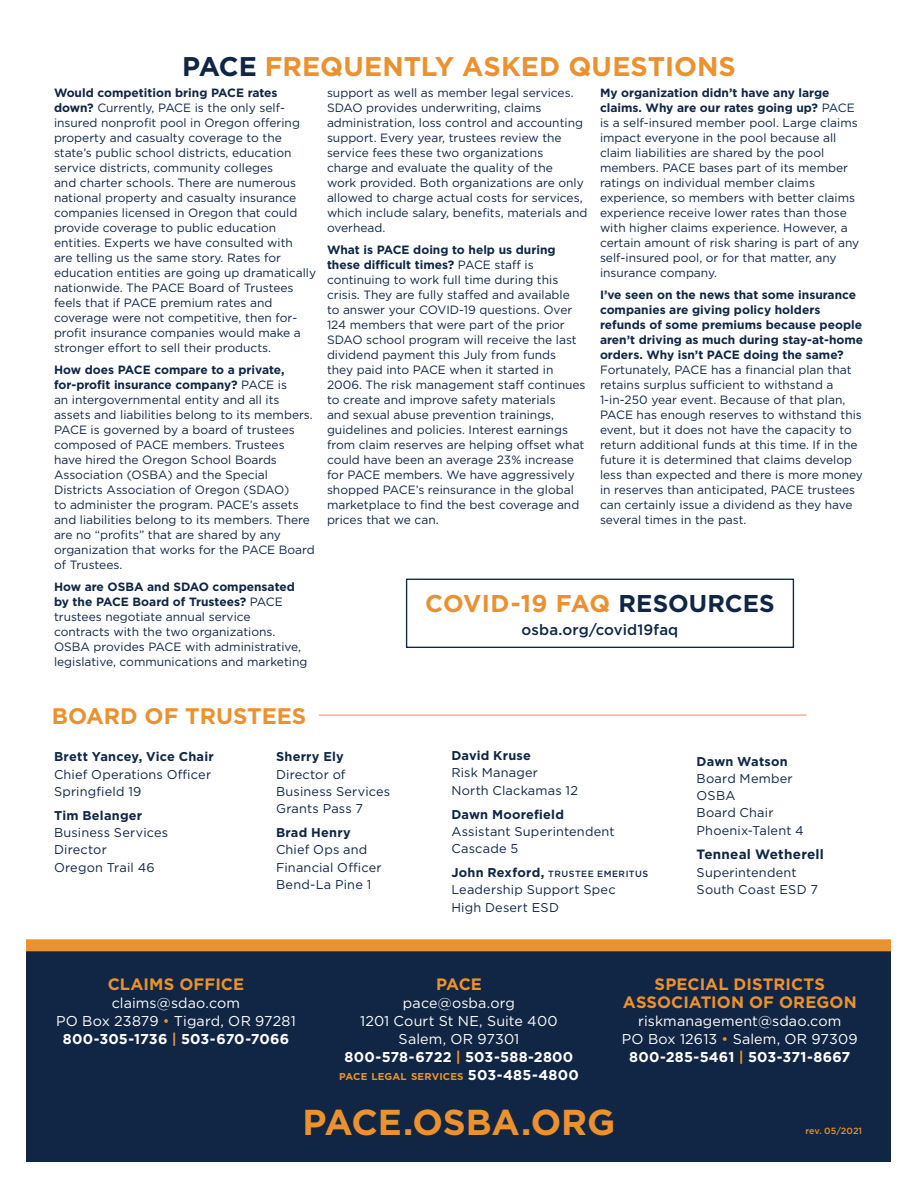
<style>
.page{position:relative;width:918px;height:1188px;background:#fff}
.page>*{position:absolute;margin:0;border:0;box-sizing:border-box;transform-origin:0 0}
.Small_Headline{font:700 36px "Gotham";letter-spacing:-.01em;color:#ec912f}
.Bigger_Heading{font:700 27px "Gotham";color:#ec912f}
.Bigger_Heading-2{font:700 24.3px "Gotham";letter-spacing:.005em;color:#ec912f}
.Text{font:700 22.5px "Gotham";color:#ec912f}
.Text-2{font:700 16.5px/18px "Gotham";letter-spacing:.005em;color:#ec912f;text-align:center}
.Bigger_Heading-3{font:500 15px "Gotham";letter-spacing:.005em;color:#102644}
.Text-3{font:14.25px/18px "Gotham";letter-spacing:.01em;color:#fff;text-align:center}
.Text-4{font:700 14.25px "Gotham";letter-spacing:.015em;color:#fff}
.Text-5{font:700 13.5px "Gotham";letter-spacing:.015em;color:#102644}
.Text-6{font:12.75px/17.2px "Gotham";letter-spacing:.015em;color:#102644}
.Text-7{font:12px/15px "Gotham";color:#102644}
.Text-8{font:700 10.05px "Gotham";letter-spacing:.01em;color:#ec912f}
.Text-9{font:500 9px "Gotham";letter-spacing:.055em;color:#102644}
.Text-10{font:500 9px "Gotham";letter-spacing:.005em;color:#ec912f}
.s1{color:#102644}
.s2{font-weight:700}
.s3{font-weight:700;font-size:12.75px}
.s4{color:#ec912f}
.s5{font-weight:700;color:#ec912f}
.s6{font-size:14.25px;color:#fff}
</style>
<div class="page">
<div style="left:8px;top:945px;width:904px;height:236px;background:#102644"></div>
<div style="left:2px;top:939px;width:916px;height:248px;border:12px solid #ec912f"></div>
<hr style="left:319px;top:715px;width:488px;height:1px;background:#ec912f">
<div style="left:406px;top:579px;width:388px;height:69px;border:1px solid #102644"></div>
<div style="left:0;top:1162px;width:918px;height:26px;background:#fff"></div>
<div style="left:891px;top:1px;width:27px;height:1186px;background:#fff"></div>
<div style="left:0;top:1px;width:26px;height:1186px;background:#fff"></div>
<p class="Bigger_Heading" style="left:182px;top:48px;width:555px"><span class="s1">PACE</span> FREQUENTLY ASKED QUESTIONS</p>
<p class="Text-7" style="left:54px;top:85px;width:264px"><span class="s2">Would competition bring PACE rates down?</span> Currently, PACE is the only self&shy;insured nonprofit pool in Oregon offering property and casualty coverage to the state’s public school districts, education service districts, community colleges<br>and charter schools. There are numerous national property and casualty insurance companies licensed in Oregon that could provide coverage to public education entities. Experts we have consulted with<br>are telling us the same story. Rates for education entities are going up dramatically nationwide. The PACE Board of Trustees feels that if PACE premium rates and coverage were not competitive, then for&shy;profit insurance companies would make a stronger effort to sell their products.</p>
<p class="Text-7" style="left:54px;top:362px;width:262px"><span class="s2">How does PACE compare to a private, for-profit insurance company?</span> PACE is<br>an intergovernmental entity and all its assets and liabilities belong to its members.<br>PACE is governed by a board of trustees composed of PACE members. Trustees have hired the Oregon School Boards Association (OSBA) and the Special Districts Association of Oregon (SDAO)<br>to administer the program. PACE’s assets and liabilities belong to its members. There are no “profits” that are shared by any organization that works for the PACE Board of Trustees.</p>
<p class="Text-7" style="left:54px;top:579px;width:255px"><span class="s2">How are OSBA and SDAO compensated by the PACE Board of Trustees?</span> PACE trustees negotiate annual service contracts with the two organizations.<br>OSBA provides PACE with administrative, legislative, communications and marketing</p>
<p class="Text-7" style="left:327px;top:85px;width:262px">support as well as member legal services.<br>SDAO provides underwriting, claims administration, loss control and accounting support. Every year, trustees review the service fees these two organizations<br>charge and evaluate the quality of the<br>work provided. Both organizations are only allowed to charge actual costs for services, which include salary, benefits, materials and overhead.</p>
<p class="Text-7" style="left:327px;top:242px;width:260px"><span class="s2">What is PACE doing to help us during these difficult times?</span> PACE staff is continuing to work full time during this crisis. They are fully staffed and available<br>to answer your COVID-19 questions. Over 124 members that were part of the prior SDAO school program will receive the last dividend payment this July from funds<br>they paid into PACE when it started in 2006. The risk management staff continues to create and improve safety materials<br>and sexual abuse prevention trainings, guidelines and policies. Interest earnings from claim reserves are helping offset what could have been an average 23% increase for PACE members. We have aggressively shopped PACE’s reinsurance in the global marketplace to find the best coverage and prices that we can.</p>
<p class="Text-7" style="left:600px;top:85px;width:261px"><span class="s2">My organization didn’t have any large claims. Why are our rates going up?</span> PACE is a self-insured member pool. Large claims impact everyone in the pool because all claim liabilities are shared by the pool members. PACE bases part of its member ratings on individual member claims experience, so members with better claims experience receive lower rates than those with higher claims experience. However, a certain amount of risk sharing is part of any self-insured pool, or for that matter, any insurance company.</p>
<p class="Text-7" style="left:600px;top:287px;width:265px"><span class="s2">I’ve seen on the news that some insurance companies are giving policy holders refunds of some premiums because people aren’t driving as much during stay-at-home orders. Why isn’t PACE doing the same?<br></span>Fortunately, PACE has a financial plan that retains surplus sufficient to withstand a 1-in-250 year event. Because of that plan, PACE has enough reserves to withstand this event, but it does not have the capacity to return additional funds at this time. If in the future it is determined that claims develop less than expected and there is more money in reserves than anticipated, PACE trustees can certainly issue a dividend as they have several times in the past.</p>
<p class="Bigger_Heading-2" style="left:425px;top:587px;width:351px">COVID-19 FAQ <span class="s1">RESOURCES</span></p>
<p class="Bigger_Heading-3" style="left:522px;top:619px;width:158px">osba.org/covid19faq</p>
<p class="Text" style="left:52px;top:701px;width:256px">BOARD OF TRUSTEES</p>
<p class="Text-6" style="left:54px;top:748px;width:161px"><span class="s2">Brett Yancey, Vice Chair<br></span>Chief Operations Officer<br>Springfield 19</p>
<p class="Text-6" style="left:54px;top:806px;width:116px"><span class="s2">Tim Belanger<br></span>Business Services<br>Director<br>Oregon Trail 46</p>
<p class="Text-6" style="left:276px;top:748px;width:116px"><span class="s2">Sherry Ely<br></span>Director of<br>Business Services<br>Grants Pass 7</p>
<p class="Text-6" style="left:276px;top:824px;width:107px"><span class="s2">Brad Henry<br></span>Chief Ops and<br>Financial Officer<br>Bend-La Pine 1</p>
<p class="Text-6" style="left:451px;top:747px;width:128px"><span class="s2">David Kruse<br></span>Risk Manager<br>North Clackamas 12</p>
<p class="Text-6" style="left:451px;top:805px;width:165px"><span class="s2">Dawn Moorefield<br></span>Assistant Superintendent<br>Cascade 5</p>
<p class="Text-9" style="left:451px;top:868px;width:198px"><span class="s3">John Rexford,</span> TRUSTEE EMERITUS</p>
<p class="Text-6" style="left:451px;top:881px;width:166px">Leadership Support Spec<br>High Desert ESD</p>
<p class="Text-6" style="left:697px;top:752px;width:109px"><span class="s2">Dawn Watson<br></span>Board Member<br>OSBA<br>Board Chair<br>Phoenix-Talent 4</p>
<p class="Text-5" style="left:697px;top:846px;width:129px">Tenneal Wetherell</p>
<p class="Text-6" style="left:697px;top:863px;width:123px">Superintendent<br>South Coast ESD 7</p>
<p class="Text-2" style="left:108px;top:975px;width:138px">CLAIMS OFFICE</p>
<p class="Text-3" style="left:56px;top:994px;width:241px">claims@sdao.com<br>PO Box 23879 <span class="s4">•</span> Tigard, OR 97281<br><span class="s2">800-305-1736</span> <span class="s5">|</span> <span class="s2">503-670-7066</span></p>
<p class="Text-2" style="left:436px;top:975px;width:47px">PACE</p>
<p class="Text-3" style="left:360px;top:994px;width:199px">pace@osba.org<br>1201 Court St NE, Suite 400<br>Salem, OR 97301</p>
<p class="Text-4" style="left:345px;top:1047px;width:230px">800-578-6722 <span class="s4">|</span> 503-588-2800</p>
<p class="Text-8" style="left:339px;top:1070px;width:241px">PACE LEGAL SERVICES <span class="s6">503-485-4800</span></p>
<p class="Text-2" style="left:623px;top:975px;width:235px">SPECIAL DISTRICTS<br>ASSOCIATION OF OREGON</p>
<p class="Text-3" style="left:622px;top:1012px;width:237px">riskmanagement@sdao.com<br>PO Box 12613 <span class="s4">•</span> Salem, OR 97309</p>
<p class="Text-4" style="left:629px;top:1047px;width:223px">800-285-5461 <span class="s4">|</span> 503-371-8667</p>
<p class="Small_Headline" style="left:303px;top:1098px;width:314px">PACE.OSBA.ORG</p>
<p class="Text-10" style="left:806px;top:1125px;width:58px">rev. 05/2021</p>
</div>
